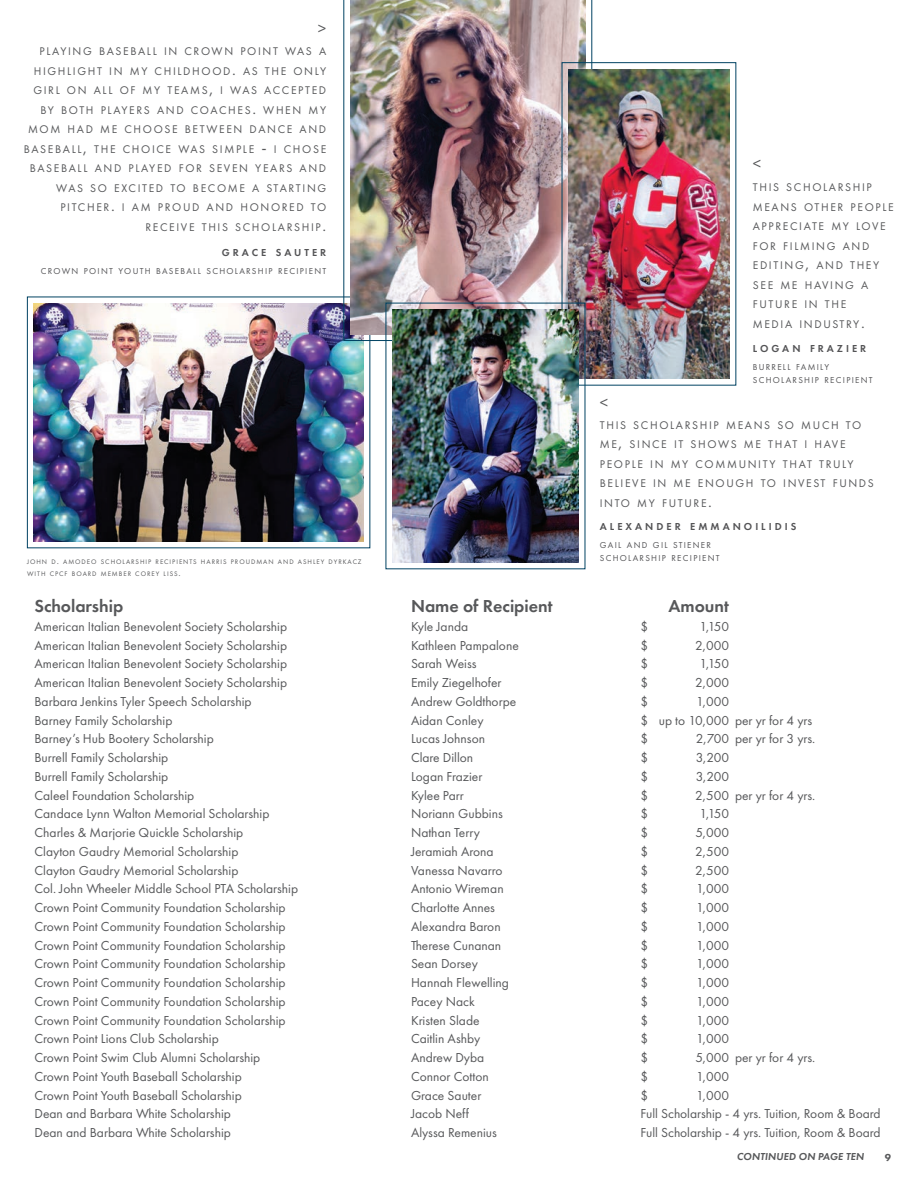
<style>
.page{position:relative;width:918px;height:1188px;background:#fff}
.page>*{position:absolute;margin:0;border:0;box-sizing:border-box;transform-origin:0 0}
.t1{font:600 18px "Futura PT";color:#57585a}
.t2{font:16.5px "Futura PT";color:#57585a}
.t3{font:13.5px "Futura PT";color:#57585a}
.t4{font:11.55px/19.5px "Futura PT";letter-spacing:.145em;color:#57585a}
.t5{font:600 10.5px "Futura PT";letter-spacing:.285em;color:#535355}
.t6{font:italic 600 10.5px "Futura PT";letter-spacing:.01em;color:#57585a}
.t7{font:800 10.5px "Futura PT";color:#57585a}
.t8{font:8.85px "Futura PT";letter-spacing:.145em;color:#535355}
.t9{font:6.9px/12px "Futura PT";letter-spacing:.145em;color:#57585a}
.s1{font-size:16.5px}
.s2{font-size:9.75px}
</style>
<div class="page">
<img style="left:34px;top:303px;width:329px;height:238px">
<img style="left:343px;top:0;width:249px;height:341px">
<img style="left:568px;top:69px;width:161px;height:310px">
<img style="left:392px;top:309px;width:187px;height:253px">
<p class="t2" style="left:326px;top:38px;width:10px;rotate:-180deg">&lt;</p>
<p class="t4" style="left:24px;top:42px;width:304px;text-align:right">PLAYING BASEBALL IN CROWN POINT WAS A HIGHLIGHT IN MY CHILDHOOD<span class="s1">.</span> AS THE ONLY GIRL ON ALL OF MY TEAMS<span class="s1">,</span> I WAS ACCEPTED BY BOTH PLAYERS AND COACHES<span class="s1">.</span> WHEN MY MOM HAD ME CHOOSE BETWEEN DANCE AND BASEBALL<span class="s1">,</span> THE CHOICE WAS SIMPLE <span class="s1">-</span> I CHOSE BASEBALL AND PLAYED FOR SEVEN YEARS AND WAS SO EXCITED TO BECOME A STARTING PITCHER<span class="s1">.</span> I AM PROUD AND HONORED TO</p>
<p class="t4" style="left:146px;top:217px;width:182px">RECEIVE THIS SCHOLARSHIP<span class="s1">.</span></p>
<p class="t5" style="left:222px;top:246px;width:106px">GRACE SAUTER</p>
<p class="t8" style="left:41px;top:266px;width:287px">CROWN POINT YOUTH BASEBALL SCHOLARSHIP RECIPIENT</p>
<p class="t9" style="left:27px;top:556px;width:336px">JOHN D<span class="s2">.</span> AMODEO SCHOLARSHIP RECIPIENTS HARRIS PROUDMAN AND ASHLEY DYRKACZ<br>WITH CPCF BOARD MEMBER COREY LISS<span class="s2">.</span></p>
<p class="t2" style="left:753px;top:154px;width:10px">&lt;</p>
<p class="t2" style="left:600px;top:393px;width:10px">&lt;</p>
<p class="t4" style="left:753px;top:178px;width:142px">THIS SCHOLARSHIP<br>MEANS OTHER PEOPLE<br>APPRECIATE MY LOVE<br>FOR FILMING AND<br>EDITING<span class="s1">,</span> AND THEY<br>SEE ME HAVING A<br>FUTURE IN THE</p>
<p class="t4" style="left:753px;top:314px;width:113px">MEDIA INDUSTRY<span class="s1">.</span></p>
<p class="t5" style="left:753px;top:342px;width:115px">LOGAN FRAZIER</p>
<p class="t8" style="left:753px;top:361px;width:78px">BURRELL FAMILY</p>
<p class="t8" style="left:753px;top:375px;width:121px">SCHOLARSHIP RECIPIENT</p>
<p class="t4" style="left:600px;top:415px;width:276px">THIS SCHOLARSHIP MEANS SO MUCH TO<br>ME<span class="s1">,</span> SINCE IT SHOWS ME THAT I HAVE<br>PEOPLE IN MY COMMUNITY THAT TRULY<br>BELIEVE IN ME ENOUGH TO INVEST FUNDS<br>INTO MY FUTURE<span class="s1">.</span></p>
<p class="t5" style="left:600px;top:520px;width:198px">ALEXANDER EMMANOILIDIS</p>
<p class="t8" style="left:600px;top:539px;width:113px">GAIL AND GIL STIENER</p>
<p class="t8" style="left:600px;top:553px;width:121px">SCHOLARSHIP RECIPIENT</p>
<p class="t1" style="left:34px;top:595px;width:90px">Scholarship</p>
<p class="t1" style="left:411px;top:595px;width:143px">Name of Recipient</p>
<p class="t1" style="left:668px;top:595px;width:62px">Amount</p>
<p class="t3" style="left:34px;top:618px;width:254px">American Italian Benevolent Society Scholarship</p>
<p class="t3" style="left:411px;top:618px;width:59px">Kyle Janda</p>
<p class="t3" style="left:641px;top:618px;width:9px">$</p>
<p class="t3" style="left:700px;top:618px;width:31px">1,150</p>
<p class="t3" style="left:34px;top:637px;width:254px">American Italian Benevolent Society Scholarship</p>
<p class="t3" style="left:411px;top:637px;width:109px">Kathleen Pampalone</p>
<p class="t3" style="left:641px;top:637px;width:9px">$</p>
<p class="t3" style="left:695px;top:637px;width:35px">2,000</p>
<p class="t3" style="left:34px;top:656px;width:254px">American Italian Benevolent Society Scholarship</p>
<p class="t3" style="left:411px;top:656px;width:67px">Sarah Weiss</p>
<p class="t3" style="left:641px;top:656px;width:9px">$</p>
<p class="t3" style="left:700px;top:656px;width:31px">1,150</p>
<p class="t3" style="left:34px;top:675px;width:254px">American Italian Benevolent Society Scholarship</p>
<p class="t3" style="left:411px;top:675px;width:92px">Emily Ziegelhofer</p>
<p class="t3" style="left:641px;top:675px;width:9px">$</p>
<p class="t3" style="left:695px;top:675px;width:35px">2,000</p>
<p class="t3" style="left:34px;top:693px;width:219px">Barbara Jenkins Tyler Speech Scholarship</p>
<p class="t3" style="left:411px;top:693px;width:107px">Andrew Goldthorpe</p>
<p class="t3" style="left:641px;top:693px;width:9px">$</p>
<p class="t3" style="left:696px;top:693px;width:34px">1,000</p>
<p class="t3" style="left:34px;top:712px;width:139px">Barney Family Scholarship</p>
<p class="t3" style="left:411px;top:712px;width:74px">Aidan Conley</p>
<p class="t3" style="left:641px;top:712px;width:173px">$ up to 10,000 per yr for 4 yrs</p>
<p class="t3" style="left:34px;top:731px;width:181px">Barney’s Hub Bootery Scholarship</p>
<p class="t3" style="left:411px;top:731px;width:76px">Lucas Johnson</p>
<p class="t3" style="left:641px;top:731px;width:9px">$</p>
<p class="t3" style="left:696px;top:731px;width:121px">2,700 per yr for 3 yrs.</p>
<p class="t3" style="left:34px;top:750px;width:135px">Burrell Family Scholarship</p>
<p class="t3" style="left:411px;top:750px;width:64px">Clare Dillon</p>
<p class="t3" style="left:641px;top:750px;width:9px">$</p>
<p class="t3" style="left:696px;top:750px;width:35px">3,200</p>
<p class="t3" style="left:34px;top:768px;width:135px">Burrell Family Scholarship</p>
<p class="t3" style="left:411px;top:768px;width:73px">Logan Frazier</p>
<p class="t3" style="left:641px;top:768px;width:9px">$</p>
<p class="t3" style="left:696px;top:768px;width:35px">3,200</p>
<p class="t3" style="left:34px;top:787px;width:161px">Caleel Foundation Scholarship</p>
<p class="t3" style="left:411px;top:787px;width:54px">Kylee Parr</p>
<p class="t3" style="left:641px;top:787px;width:9px">$</p>
<p class="t3" style="left:695px;top:787px;width:121px">2,500 per yr for 4 yrs.</p>
<p class="t3" style="left:34px;top:806px;width:237px">Candace Lynn Walton Memorial Scholarship</p>
<p class="t3" style="left:411px;top:806px;width:93px">Noriann Gubbins</p>
<p class="t3" style="left:641px;top:806px;width:9px">$</p>
<p class="t3" style="left:700px;top:806px;width:31px">1,150</p>
<p class="t3" style="left:34px;top:825px;width:210px">Charles &amp; Marjorie Quickle Scholarship</p>
<p class="t3" style="left:411px;top:825px;width:70px">Nathan Terry</p>
<p class="t3" style="left:641px;top:825px;width:9px">$</p>
<p class="t3" style="left:696px;top:825px;width:35px">5,000</p>
<p class="t3" style="left:34px;top:843px;width:205px">Clayton Gaudry Memorial Scholarship</p>
<p class="t3" style="left:411px;top:843px;width:84px">Jeramiah Arona</p>
<p class="t3" style="left:641px;top:843px;width:9px">$</p>
<p class="t3" style="left:695px;top:843px;width:35px">2,500</p>
<p class="t3" style="left:34px;top:862px;width:205px">Clayton Gaudry Memorial Scholarship</p>
<p class="t3" style="left:411px;top:862px;width:93px">Vanessa Navarro</p>
<p class="t3" style="left:641px;top:862px;width:9px">$</p>
<p class="t3" style="left:695px;top:862px;width:35px">2,500</p>
<p class="t3" style="left:34px;top:881px;width:265px">Col. John Wheeler Middle School PTA Scholarship</p>
<p class="t3" style="left:411px;top:881px;width:94px">Antonio Wireman</p>
<p class="t3" style="left:641px;top:881px;width:9px">$</p>
<p class="t3" style="left:696px;top:881px;width:34px">1,000</p>
<p class="t3" style="left:34px;top:900px;width:253px">Crown Point Community Foundation Scholarship</p>
<p class="t3" style="left:411px;top:900px;width:86px">Charlotte Annes</p>
<p class="t3" style="left:641px;top:900px;width:9px">$</p>
<p class="t3" style="left:696px;top:900px;width:34px">1,000</p>
<p class="t3" style="left:34px;top:918px;width:253px">Crown Point Community Foundation Scholarship</p>
<p class="t3" style="left:411px;top:918px;width:91px">Alexandra Baron</p>
<p class="t3" style="left:641px;top:918px;width:9px">$</p>
<p class="t3" style="left:696px;top:918px;width:34px">1,000</p>
<p class="t3" style="left:34px;top:937px;width:253px">Crown Point Community Foundation Scholarship</p>
<p class="t3" style="left:411px;top:937px;width:92px">Therese Cunanan</p>
<p class="t3" style="left:641px;top:937px;width:9px">$</p>
<p class="t3" style="left:696px;top:937px;width:34px">1,000</p>
<p class="t3" style="left:34px;top:956px;width:253px">Crown Point Community Foundation Scholarship</p>
<p class="t3" style="left:411px;top:956px;width:68px">Sean Dorsey</p>
<p class="t3" style="left:641px;top:956px;width:9px">$</p>
<p class="t3" style="left:696px;top:956px;width:34px">1,000</p>
<p class="t3" style="left:34px;top:975px;width:253px">Crown Point Community Foundation Scholarship</p>
<p class="t3" style="left:411px;top:975px;width:100px">Hannah Flewelling</p>
<p class="t3" style="left:641px;top:975px;width:9px">$</p>
<p class="t3" style="left:696px;top:975px;width:34px">1,000</p>
<p class="t3" style="left:34px;top:993px;width:253px">Crown Point Community Foundation Scholarship</p>
<p class="t3" style="left:411px;top:993px;width:65px">Pacey Nack</p>
<p class="t3" style="left:641px;top:993px;width:9px">$</p>
<p class="t3" style="left:696px;top:993px;width:34px">1,000</p>
<p class="t3" style="left:34px;top:1012px;width:253px">Crown Point Community Foundation Scholarship</p>
<p class="t3" style="left:411px;top:1012px;width:70px">Kristen Slade</p>
<p class="t3" style="left:641px;top:1012px;width:9px">$</p>
<p class="t3" style="left:696px;top:1012px;width:34px">1,000</p>
<p class="t3" style="left:34px;top:1031px;width:186px">Crown Point Lions Club Scholarship</p>
<p class="t3" style="left:411px;top:1031px;width:71px">Caitlin Ashby</p>
<p class="t3" style="left:641px;top:1031px;width:9px">$</p>
<p class="t3" style="left:696px;top:1031px;width:34px">1,000</p>
<p class="t3" style="left:34px;top:1050px;width:227px">Crown Point Swim Club Alumni Scholarship</p>
<p class="t3" style="left:411px;top:1050px;width:75px">Andrew Dyba</p>
<p class="t3" style="left:641px;top:1050px;width:9px">$</p>
<p class="t3" style="left:696px;top:1050px;width:121px">5,000 per yr for 4 yrs.</p>
<p class="t3" style="left:34px;top:1068px;width:209px">Crown Point Youth Baseball Scholarship</p>
<p class="t3" style="left:411px;top:1068px;width:79px">Connor Cotton</p>
<p class="t3" style="left:641px;top:1068px;width:9px">$</p>
<p class="t3" style="left:696px;top:1068px;width:34px">1,000</p>
<p class="t3" style="left:34px;top:1087px;width:209px">Crown Point Youth Baseball Scholarship</p>
<p class="t3" style="left:411px;top:1087px;width:72px">Grace Sauter</p>
<p class="t3" style="left:641px;top:1087px;width:9px">$</p>
<p class="t3" style="left:696px;top:1087px;width:34px">1,000</p>
<p class="t3" style="left:34px;top:1106px;width:198px">Dean and Barbara White Scholarship</p>
<p class="t3" style="left:411px;top:1106px;width:60px">Jacob Neff</p>
<p class="t3" style="left:641px;top:1106px;width:242px">Full Scholarship - 4 yrs. Tuition, Room &amp; Board</p>
<p class="t3" style="left:34px;top:1125px;width:198px">Dean and Barbara White Scholarship</p>
<p class="t3" style="left:411px;top:1125px;width:87px">Alyssa Remenius</p>
<p class="t3" style="left:641px;top:1125px;width:242px">Full Scholarship - 4 yrs. Tuition, Room &amp; Board</p>
<p class="t6" style="left:737px;top:1150px;width:128px">CONTINUED ON PAGE TEN</p>
<p class="t7" style="left:885px;top:1151px;width:8px">9</p>
</div>
